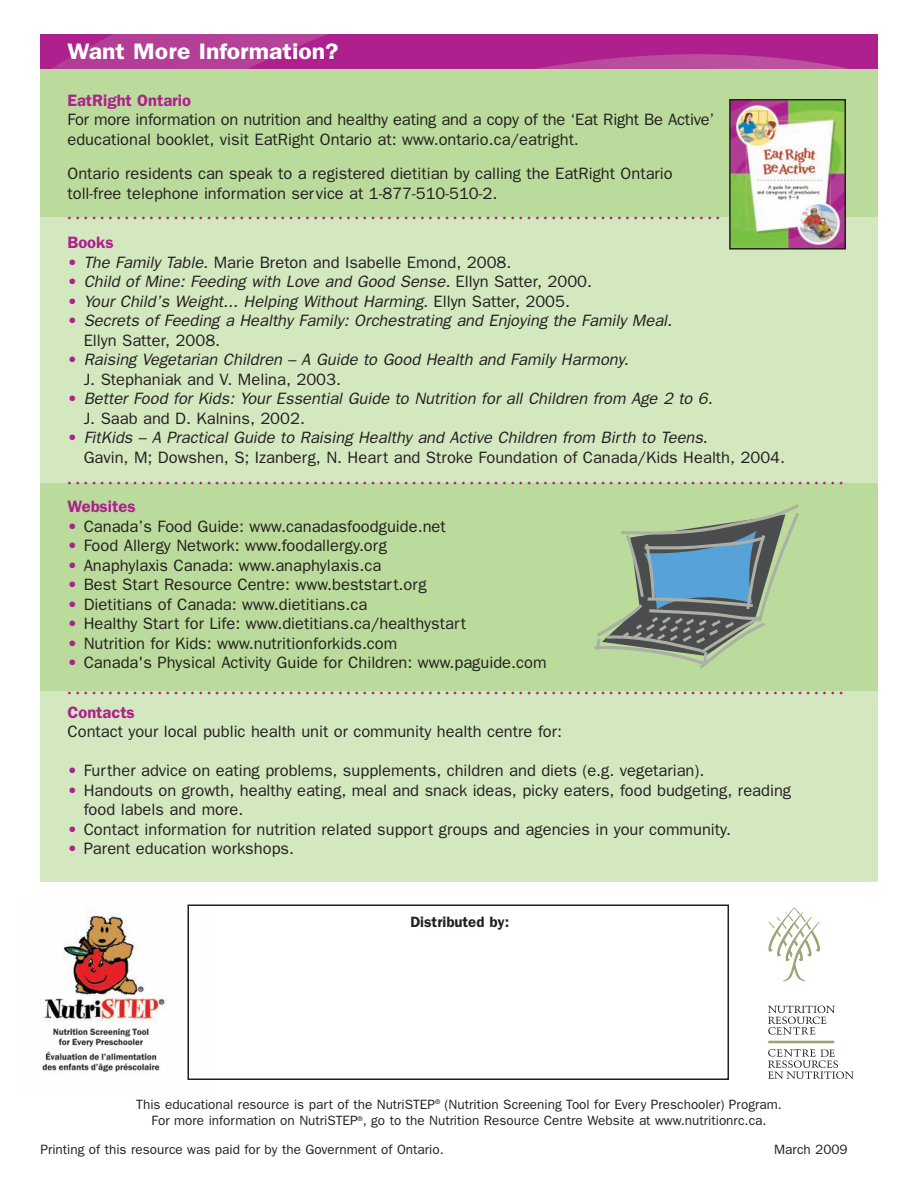
<style>
.page{position:relative;width:918px;height:1188px;background:#fff}
.page>*{position:absolute;margin:0;border:0;box-sizing:border-box;transform-origin:0 0}
.t1{font:600 22.5px "Franklin Gothic";color:#fff;scale:1.1 1}
.t2{font:18px "Spumoni LP";color:#ad208e}
.t3{font:16.5px/19.5px "Franklin Gothic";color:#231f20}
.t4{font:italic 16.5px/19.5px "Franklin Gothic";color:#231f20}
.t5{font:600 16.5px "Franklin Gothic";color:#ad208e}
.t6{font:600 15px "Franklin Gothic";color:#231f20}
.t7{font:13.5px/16.5px "Franklin Gothic";color:#231f20;text-align:center}
.s1{color:#ad208e}
.s2{font-style:italic}
.s3{font-style:normal;color:#ad208e}
.s4{font-style:normal}
</style>
<div class="page">
<div style="left:40px;top:40px;width:838px;height:183px;background:#badb9b"></div>
<div style="left:40px;top:217px;width:838px;height:266px;background:#d4e8c0"></div>
<div style="left:40px;top:483px;width:838px;height:208px;background:#badb9b"></div>
<svg style="left:40px;top:34px;width:838px;height:35px;background:#b02c91"></svg>
<img style="left:41px;top:904px;width:147px;height:176px">
<div style="left:188px;top:904px;width:541px;height:176px;border:2px solid #231f20"></div>
<svg style="left:768px;top:907px;width:52px;height:74px"></svg>
<hr style="left:768px;top:1041px;width:66px;height:2px;background:#9ea374">
<svg style="left:768px;top:1006px;width:67px;height:29px"></svg>
<svg style="left:768px;top:1049px;width:86px;height:30px"></svg>
<img style="left:732px;top:102px;width:111px;height:145px">
<div style="left:729px;top:99px;width:117px;height:151px;border:2px solid #231f20"></div>
<div style="left:40px;top:691px;width:838px;height:191px;background:#d4e8c0"></div>
<svg style="left:594px;top:504px;width:205px;height:165px"></svg>
<h1 class="t1" style="left:68px;top:38px;width:248px">Want More Information?</h1>
<p class="t5" style="left:68px;top:90px;width:125px">EatRight Ontario</p>
<p class="t3" style="left:68px;top:110px;width:649px">For more information on nutrition and healthy eating and a copy of the ‘Eat Right Be Active’ educational booklet, visit EatRight Ontario at: www.ontario.ca/eatright.</p>
<p class="t3" style="left:68px;top:164px;width:607px">Ontario residents can speak to a registered dietitian by calling the EatRight Ontario toll-free telephone information service at 1-877-510-510-2.</p>
<p class="t5" style="left:68px;top:233px;width:48px">Books</p>
<p class="t3" style="left:68px;top:252px;width:445px"><span class="s1">•</span> <span class="s2">The Family Table.</span> Marie Breton and Isabelle Emond, 2008.</p>
<p class="t4" style="left:68px;top:272px;width:526px"><span class="s3">•</span> Child of Mine: Feeding with Love and Good Sense. <span class="s4">Ellyn Satter, 2000.</span></p>
<p class="t4" style="left:68px;top:291px;width:504px"><span class="s3">•</span> Your Child’s Weight... Helping Without Harming. <span class="s4">Ellyn Satter, 2005.</span></p>
<p class="t4" style="left:84px;top:311px;width:590px;text-indent:-16px"><span class="s3">•</span> Secrets of Feeding a Healthy Family: Orchestrating and Enjoying the Family Meal.<br><span class="s4">Ellyn Satter, 2008.</span></p>
<p class="t4" style="left:84px;top:350px;width:546px;text-indent:-16px"><span class="s3">•</span> Raising Vegetarian Children – A Guide to Good Health and Family Harmony.<br><span class="s4">J. Stephaniak and V. Melina, 2003.</span></p>
<p class="t4" style="left:84px;top:389px;width:631px;text-indent:-16px"><span class="s3">•</span> Better Food for Kids: Your Essential Guide to Nutrition for all Children from Age 2 to 6.<br><span class="s4">J. Saab and D. Kalnins, 2002.</span></p>
<p class="t3" style="left:84px;top:428px;width:703px;text-indent:-16px"><span class="s1">•</span> <span class="s2">FitKids – A Practical Guide to Raising Healthy and Active Children from Birth to Teens</span>.<br>Gavin, M; Dowshen, S; Izanberg, N. Heart and Stroke Foundation of Canada/Kids Health, 2004.</p>
<p class="t5" style="left:67px;top:497px;width:70px">Websites</p>
<p class="t3" style="left:67px;top:516px;width:380px"><span class="s1">•</span> Canada’s Food Guide: www.canadasfoodguide.net</p>
<p class="t3" style="left:68px;top:536px;width:321px"><span class="s1">•</span> Food Allergy Network: www.foodallergy.org</p>
<p class="t3" style="left:68px;top:555px;width:315px"><span class="s1">•</span> Anaphylaxis Canada: www.anaphylaxis.ca</p>
<p class="t3" style="left:68px;top:575px;width:361px"><span class="s1">•</span> Best Start Resource Centre: www.beststart.org</p>
<p class="t3" style="left:68px;top:594px;width:301px"><span class="s1">•</span> Dietitians of Canada: www.dietitians.ca</p>
<p class="t3" style="left:68px;top:614px;width:400px"><span class="s1">•</span> Healthy Start for Life: www.dietitians.ca/healthystart</p>
<p class="t3" style="left:68px;top:633px;width:331px"><span class="s1">•</span> Nutrition for Kids: www.nutritionforkids.com</p>
<p class="t3" style="left:68px;top:653px;width:481px"><span class="s1">•</span> Canada's Physical Activity Guide for Children: www.paguide.com</p>
<p class="t5" style="left:68px;top:702px;width:69px">Contacts</p>
<p class="t3" style="left:68px;top:722px;width:496px">Contact your local public health unit or community health centre for:</p>
<p class="t3" style="left:68px;top:761px;width:638px"><span class="s1">•</span> Further advice on eating problems, supplements, children and diets (e.g. vegetarian).</p>
<p class="t3" style="left:84px;top:780px;width:709px;text-indent:-16px"><span class="s1">•</span> Handouts on growth, healthy eating, meal and snack ideas, picky eaters, food budgeting, reading food labels and more.</p>
<p class="t3" style="left:68px;top:819px;width:665px"><span class="s1">•</span> Contact information for nutrition related support groups and agencies in your community.</p>
<p class="t3" style="left:68px;top:839px;width:228px"><span class="s1">•</span> Parent education workshops.</p>
<p class="t2" style="left:68px;top:208px;width:654px">................................................................................</p>
<p class="t2" style="left:68px;top:473px;width:777px">...............................................................................................</p>
<p class="t2" style="left:68px;top:683px;width:777px">...............................................................................................</p>
<p class="t6" style="left:410px;top:913px;width:100px">Distributed by:</p>
<p class="t7" style="left:136px;top:1096px;width:647px">This educational resource is part of the NutriSTEP<sup>®</sup> (Nutrition Screening Tool for Every Preschooler) Program.<br>For more information on NutriSTEP<sup>®</sup>, go to the Nutrition Resource Centre Website at www.nutritionrc.ca.</p>
<p class="t7" style="left:41px;top:1141px;width:405px">Printing of this resource was paid for by the Government of Ontario.</p>
<p class="t7" style="left:774px;top:1141px;width:75px">March 2009</p>
</div>
